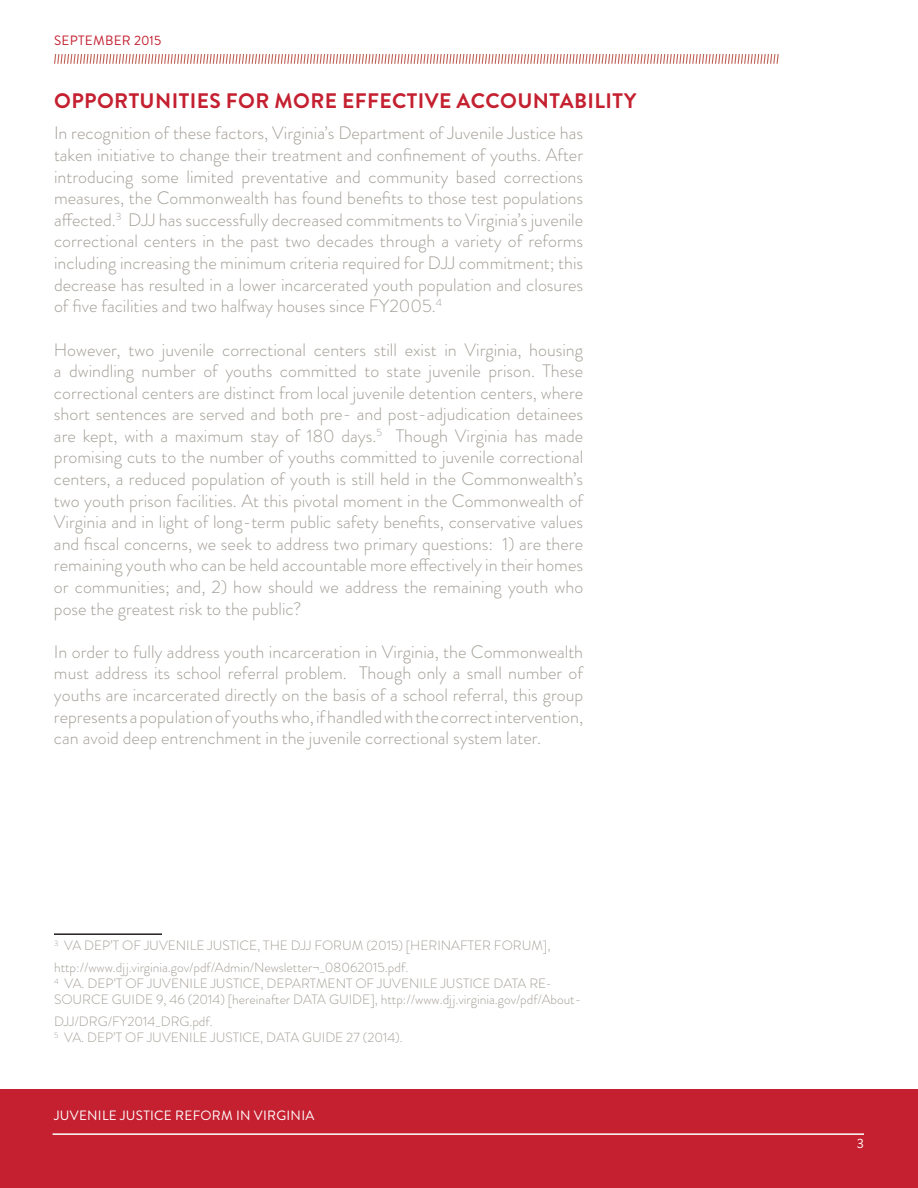
<style>
.page{position:relative;width:918px;height:1188px;background:#fff}
.page>*{position:absolute;margin:0;border:0;box-sizing:border-box;transform-origin:0 0}
.t1{font:700 21px "Brandon Grotesque";letter-spacing:.02em;color:#c42030}
.t2{font:300 18px/21.6px "Brandon Grotesque";color:#a39e97;text-align:justify}
.t3{font:300 13.5px/16.2px "Brandon Grotesque";color:#a39e97}
.t4{font:13.5px "Brandon Grotesque";letter-spacing:.02em;color:#fff}
.t5{font:13.5px "Brandon Grotesque";letter-spacing:.02em;color:#c42030}
</style>
<div class="page">
<div style="left:0;top:1089px;width:918px;height:99px;background:#c42030"></div>
<hr style="left:53px;top:1133px;width:811px;height:2px;background:#fff">
<svg style="left:54px;top:54px;width:725px;height:10px"></svg>
<hr style="left:54px;top:933px;width:108px;height:2px;background:#231f20">
<p class="t5" style="left:54px;top:32px;width:109px">SEPTEMBER 2015</p>
<p class="t1" style="left:54px;top:86px;width:584px">OPPORTUNITIES FOR MORE EFFECTIVE ACCOUNTABILITY</p>
<p class="t2" style="left:54px;top:123px;width:531px">In recognition of these factors, Virginia’s Department of Juvenile Justice has taken initiative to change their treatment and confinement of youths. After introducing some limited preventative and community based corrections measures, the Commonwealth has found benefits to those test populations affected.<sup>3</sup> DJJ has successfully decreased commitments to Virginia’s juvenile correctional centers in the past two decades through a variety of reforms including increasing the minimum criteria required for DJJ commitment; this decrease has resulted in a lower incarcerated youth population and closures of five facilities and two halfway houses since FY2005.<sup>4</sup></p>
<p class="t2" style="left:54px;top:339px;width:531px">However, two juvenile correctional centers still exist in Virginia, housing a dwindling number of youths committed to state juvenile prison. These correctional centers are distinct from local juvenile detention centers, where short sentences are served and both pre- and post-adjudication detainees are kept, with a maximum stay of 180 days.<sup>5</sup> Though Virginia has made promising cuts to the number of youths committed to juvenile correctional centers, a reduced population of youth is still held in the Commonwealth’s two youth prison facilities. At this pivotal moment in the Commonwealth of Virginia and in light of long-term public safety benefits, conservative values and fiscal concerns, we seek to address two primary questions: 1) are there remaining youth who can be held accountable more effectively in their homes or communities; and, 2) how should we address the remaining youth who pose the greatest risk to the public?</p>
<p class="t2" style="left:54px;top:641px;width:531px">In order to fully address youth incarceration in Virginia, the Commonwealth must address its school referral problem. Though only a small number of youths are incarcerated directly on the basis of a school referral, this group represents a population of youths who, if handled with the correct intervention, can avoid deep entrenchment in the juvenile correctional system later.</p>
<p class="t3" style="left:54px;top:935px;width:498px;line-height:21.6px"><sup>3</sup> VA DEP’T OF JUVENILE JUSTICE, THE DJJ FORUM (2015) [HERINAFTER FORUM], http://www.djj.virginia.gov/pdf/Admin/Newsletter¬_08062015.pdf.</p>
<p class="t3" style="left:54px;top:976px;width:529px"><sup>4</sup> VA. DEP’T OF JUVENILE JUSTICE, DEPARTMENT OF JUVENILE JUSTICE DATA RE-<br>SOURCE GUIDE 9, 46 (2014) [hereinafter DATA GUIDE], http://www.djj.virginia.gov/pdf/About-</p>
<p class="t3" style="left:54px;top:1013px;width:350px">DJJ/DRG/FY2014_DRG.pdf.<br><sup>5</sup> VA. DEP’T OF JUVENILE JUSTICE, DATA GUIDE 27 (2014).</p>
<p class="t4" style="left:54px;top:1106px;width:262px">JUVENILE JUSTICE REFORM IN VIRGINIA</p>
<p class="t4" style="left:857px;top:1134px;width:9px">3</p>
</div>
